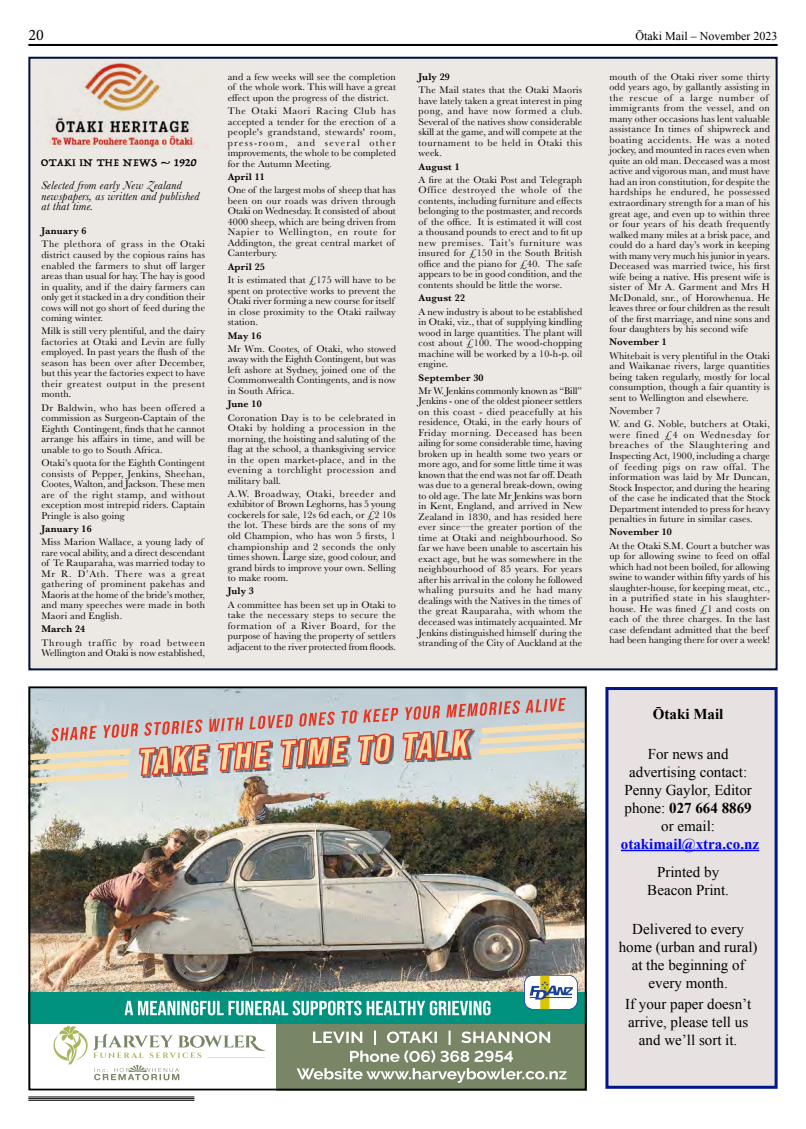
<style>
.page{position:relative;width:806px;height:1129px;background:#fff}
.page>*{position:absolute;margin:0;border:0;box-sizing:border-box;transform-origin:0 0}
.t1{font:16px "Minion Pro";color:#000}
.t2{font:15px/18px "Times New Roman";color:#000;text-align:center}
.t3{font:700 15px "Times New Roman";color:#00f}
.t4{font:700 15px "Times New Roman";color:#000}
.t5{font:italic 12px/10.5px "Baskerville";letter-spacing:.015em;color:#000}
.t6{font:12px "Times New Roman";color:#000}
.t7{font:12px "Trattatello";letter-spacing:.02em;color:#000}
.t8{font:10px/10.5px "Baskerville";letter-spacing:.015em;color:#000;text-align:justify}
.t9{font:600 10px "Baskerville";letter-spacing:.02em;color:#000}
.t10{font:10px/13.3px "Baskerville";letter-spacing:.035em;color:#000}
.s1{font-weight:700}
</style>
<div class="page">
<hr style="left:28px;top:1096px;width:166px;height:1px;background:#000">
<hr style="left:28px;top:1098px;width:166px;height:1px;background:#000">
<hr style="left:28px;top:1099px;width:166px;height:1px;background:#000">
<hr style="left:28px;top:44px;width:749px;height:2px;background:#000">
<div style="left:28px;top:57px;width:749px;height:613px;background:#ece8e4;border:2px solid #001036"></div>
<img style="left:36px;top:59px;width:172px;height:89px">
<img style="left:28px;top:686px;width:558px;height:404px">
<svg style="left:124px;top:1000px;width:366px;height:15px"></svg>
<div style="left:605px;top:687px;width:172px;height:401px;background:#e7e2e1;border:3px solid #001689"></div>
<hr style="left:620px;top:849px;width:138px;height:2px;background:#00f">
<h1 class="t1" style="left:28px;top:24px;width:17px">20</h1>
<p class="t6" style="left:635px;top:28px;width:143px">Ōtaki Mail – November 2023</p>
<p class="t7" style="left:41px;top:155px;width:157px">OTAKI IN THE NEWS – 1920</p>
<p class="t5" style="left:41px;top:180px;width:159px">Selected from early New Zealand newspapers, as written and published at that time.</p>
<p class="t9" style="left:41px;top:224px;width:47px">January 6</p>
<p class="t8" style="left:41px;top:239px;width:165px">The plethora of grass in the Otaki district caused by the copious rains has enabled the farmers to shut off larger areas than usual for hay. The hay is good in quality, and if the dairy farmers can only get it stacked in a dry condition their cows will not go short of feed during the coming winter.</p>
<p class="t8" style="left:41px;top:326px;width:165px">Milk is still very plentiful, and the dairy factories at Otaki and Levin are fully employed. In past years the flush of the season has been over after December, but this year the factories expect to have their greatest output in the present month.</p>
<p class="t8" style="left:41px;top:402px;width:165px">Dr Baldwin, who has been offered a commission as Surgeon-Captain of the Eighth Contingent, finds that he cannot arrange his affairs in time, and will be unable to go to South Africa.</p>
<p class="t8" style="left:41px;top:457px;width:165px">Otaki’s quota for the Eighth Contingent consists of Pepper, Jenkins, Sheehan, Cootes, Walton, and Jackson. These men are of the right stamp, and without exception most intrepid riders. Captain Pringle is also going</p>
<p class="t9" style="left:41px;top:521px;width:52px">January 16</p>
<p class="t8" style="left:41px;top:537px;width:165px;text-align:left">Miss Marion Wallace, a young lady of rare vocal ability, and a direct descendant of Te Rauparaha, was married today to Mr R. D’Ath. There was a great gathering of prominent pakehas and Maoris at the home of the bride’s mother, and many speeches were made in both Maori and English.</p>
<p class="t9" style="left:41px;top:622px;width:45px">March 24</p>
<p class="t8" style="left:41px;top:637px;width:165px">Through traffic by road between<br>Wellington and Otaki is now established,</p>
<p class="t8" style="left:227px;top:71px;width:169px">and a few weeks will see the completion of the whole work. This will have a great effect upon the progress of the district.</p>
<p class="t8" style="left:227px;top:106px;width:170px">The Otaki Maori Racing Club has accepted a tender for the erection of a people's grandstand, stewards' room, press-room, and several other improvements, the whole to be completed for the Autumn Meeting.</p>
<p class="t9" style="left:227px;top:170px;width:39px">April 11</p>
<p class="t8" style="left:227px;top:185px;width:170px;text-align:left">One of the largest mobs of sheep that has been on our roads was driven through Otaki on Wednesday. It consisted of about 4000 sheep, which are being driven from Napier to Wellington, en route for Addington, the great central market of Canterbury.</p>
<p class="t9" style="left:227px;top:259px;width:39px">April 25</p>
<p class="t8" style="left:227px;top:275px;width:169px;text-align:left">It is estimated that £175 will have to be spent on protective works to prevent the Otaki river forming a new course for itself in close proximity to the Otaki railway station.</p>
<p class="t9" style="left:227px;top:328px;width:35px">May 16</p>
<p class="t8" style="left:227px;top:343px;width:169px">Mr Wm. Cootes, of Otaki, who stowed away with the Eighth Contingent, but was left ashore at Sydney, joined one of the Commonwealth Contingents, and is now in South Africa.</p>
<p class="t9" style="left:227px;top:397px;width:36px">June 10</p>
<p class="t8" style="left:227px;top:412px;width:169px">Coronation Day is to be celebrated in Otaki by holding a procession in the morning, the hoisting and saluting of the flag at the school, a thanksgiving service in the open market-place, and in the evening a torchlight procession and military ball.</p>
<p class="t8" style="left:227px;top:488px;width:170px">A.W. Broadway, Otaki, breeder and exhibitor of Brown Leghorns, has 5 young cockerels for sale, 12s 6d each, or £2 10s the lot. These birds are the sons of my old Champion, who has won 5 firsts, 1 championship and 2 seconds the only times shown. Large size, good colour, and grand birds to improve your own. Selling to make room.</p>
<p class="t9" style="left:227px;top:584px;width:28px">July 3</p>
<p class="t8" style="left:227px;top:599px;width:169px">A committee has been set up in Otaki to take the necessary steps to secure the formation of a River Board, for the purpose of having the property of settlers adjacent to the river protected from floods.</p>
<p class="t9" style="left:418px;top:69px;width:33px">July 29</p>
<p class="t8" style="left:418px;top:85px;width:165px">The Mail states that the Otaki Maoris have lately taken a great interest in ping pong, and have now formed a club.<br>Several of the natives show considerable skill at the game, and will compete at the tournament to be held in Otaki this week.</p>
<p class="t9" style="left:418px;top:159px;width:43px">August 1</p>
<p class="t8" style="left:418px;top:174px;width:165px">A fire at the Otaki Post and Telegraph Office destroyed the whole of the contents, including furniture and effects belonging to the postmaster, and records of the office. It is estimated it will cost a thousand pounds to erect and to fit up new premises. Tait’s furniture was insured for £150 in the South British office and the piano for £40. The safe appears to be in good condition, and the contents should be little the worse.</p>
<p class="t9" style="left:418px;top:291px;width:48px">August 22</p>
<p class="t8" style="left:418px;top:306px;width:165px">A new industry is about to be established in Otaki, viz., that of supplying kindling wood in large quantities. The plant will cost about £100. The wood-chopping machine will be worked by a 10-h-p. oil engine.</p>
<p class="t9" style="left:418px;top:370px;width:66px">September 30</p>
<p class="t8" style="left:418px;top:385px;width:165px;text-align:left">Mr W. Jenkins commonly known as “Bill” Jenkins - one of the oldest pioneer settlers on this coast - died peacefully at his residence, Otaki, in the early hours of Friday morning. Deceased has been ailing for some considerable time, having broken up in health some two years or more ago, and for some little time it was known that the end was not far off. Death was due to a general break-down, owing to old age. The late Mr Jenkins was born in Kent, England, and arrived in New Zealand in 1830, and has resided here ever since—the greater portion of the time at Otaki and neighbourhood. So far we have been unable to ascertain his exact age, but he was somewhere in the neighbourhood of 85 years. For years after his arrival in the colony he followed whaling pursuits and he had many dealings with the Natives in the times of the great Rauparaha, with whom the deceased was intimately acquainted. Mr Jenkins distinguished himself during the stranding of the City of Auckland at the</p>
<p class="t8" style="left:609px;top:72px;width:162px;text-align:left">mouth of the Otaki river some thirty odd years ago, by gallantly assisting in the rescue of a large number of immigrants from the vessel, and on many other occasions has lent valuable assistance In times of shipwreck and boating accidents. He was a noted jockey, and mounted in races even when quite an old man. Deceased was a most active and vigorous man, and must have had an iron constitution, for despite the hardships he endured, he possessed extraordinary strength for a man of his great age, and even up to within three or four years of his death frequently walked many miles at a brisk pace, and could do a hard day’s work in keeping with many very much his junior in years.<br>Deceased was married twice, his first wife being a native. His present wife is sister of Mr A. Garment and Mrs H McDonald, snr., of Horowhenua. He leaves three or four children as the result of the first marriage, and nine sons and four daughters by his second wife</p>
<p class="t9" style="left:609px;top:335px;width:59px">November 1</p>
<p class="t8" style="left:609px;top:350px;width:162px">Whitebait is very plentiful in the Otaki and Waikanae rivers, large quantities being taken regularly, mostly for local consumption, though a fair quantity is sent to Wellington and elsewhere.</p>
<p class="t10" style="left:609px;top:404px;width:162px">November 7<br>W. and G. Noble, butchers at Otaki,</p>
<p class="t8" style="left:609px;top:429px;width:162px">were fined £4 on Wednesday for breaches of the Slaughtering and Inspecting Act, 1900, including a charge of feeding pigs on raw offal. The information was laid by Mr Duncan, Stock Inspector, and during the hearing of the case he indicated that the Stock Department intended to press for heavy penalties in future in similar cases.</p>
<p class="t9" style="left:609px;top:525px;width:64px">November 10</p>
<p class="t8" style="left:609px;top:540px;width:162px;text-align:left">At the Otaki S.M. Court a butcher was up for allowing swine to feed on offal which had not been boiled, for allowing swine to wander within fifty yards of his slaughter-house, for keeping meat, etc., in a putrified state in his slaughter&shy;house. He was fined £1 and costs on each of the three charges. In the last case defendant admitted that the beef had been hanging there for over a week!</p>
<h2 class="t4" style="left:652px;top:703px;width:72px">Ōtaki Mail</h2>
<h2 class="t2" style="left:624px;top:744px;width:129px">For news and advertising contact:<br>Penny Gaylor, Editor phone: <span class="s1">027 664 8869 </span>or email:</h2>
<h2 class="t3" style="left:620px;top:833px;width:140px">otakimail@xtra.co.nz</h2>
<h2 class="t2" style="left:647px;top:862px;width:83px">Printed by<br>Beacon Print.</h2>
<h2 class="t2" style="left:618px;top:919px;width:140px">Delivered to every home (urban and rural) at the beginning of every month.</h2>
<h2 class="t2" style="left:624px;top:994px;width:127px">If your paper doesn’t arrive, please tell us and we’ll sort it.</h2>
</div>
